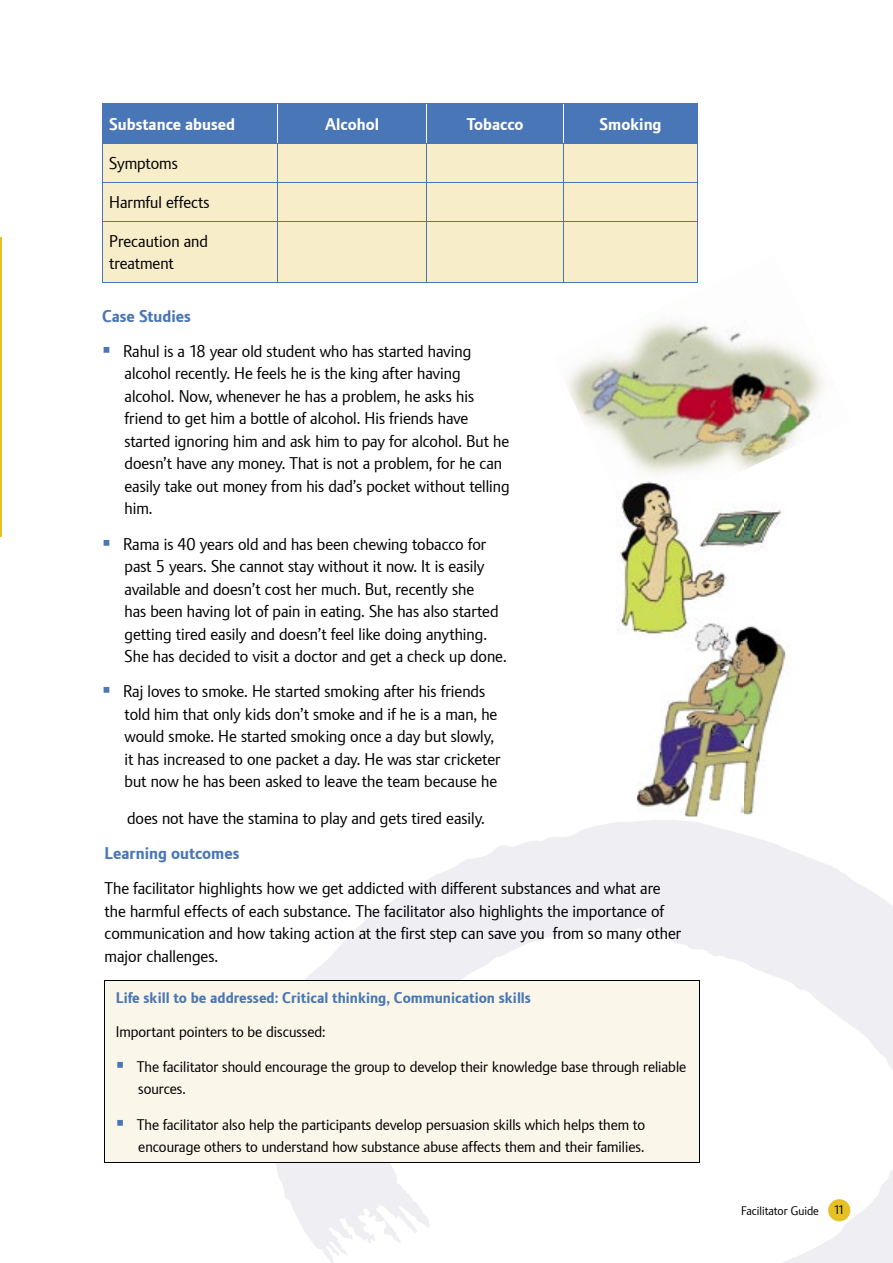
<style>
.page{position:relative;width:893px;height:1263px;background:#fff}
.page>*{position:absolute;margin:0;border:0;box-sizing:border-box;transform-origin:0 0}
.t1{font:16.5px/22.5px "Plan";color:#000}
.t2{font:700 16.5px "Plan";color:#fff}
.t3{font:700 16.5px "Plan";color:#4976b6}
.t4{font:15px/22.5px "Plan";color:#000}
.t5{font:700 15px "Plan";color:#4976b6}
.t6{font:12px "Plan";color:#000}
.s1{color:#4976b6}
</style>
<div class="page">
<svg style="left:276px;top:820px;width:617px;height:443px"></svg>
<hr style="left:0;top:238px;width:2px;height:299px;background:#e6c126">
<div style="left:103px;top:105px;width:594px;height:38px;background:#4976b6"></div>
<div style="left:103px;top:144px;width:594px;height:139px;background:#f7edc9"></div>
<hr style="left:102px;top:104px;width:176px;height:1px;background:#4976b6">
<hr style="left:102px;top:104px;width:1px;height:39px;background:#4976b6">
<hr style="left:278px;top:104px;width:148px;height:1px;background:#4976b6">
<hr style="left:426px;top:104px;width:138px;height:1px;background:#4976b6">
<hr style="left:564px;top:104px;width:134px;height:1px;background:#4976b6">
<hr style="left:697px;top:104px;width:1px;height:39px;background:#4976b6">
<hr style="left:102px;top:143px;width:176px;height:1px;background:#4976b6">
<hr style="left:102px;top:143px;width:1px;height:39px;background:#4976b6">
<hr style="left:278px;top:143px;width:148px;height:1px;background:#4976b6">
<hr style="left:277px;top:143px;width:1px;height:39px;background:#4976b6">
<hr style="left:426px;top:143px;width:138px;height:1px;background:#4976b6">
<hr style="left:426px;top:143px;width:1px;height:39px;background:#4976b6">
<hr style="left:564px;top:143px;width:134px;height:1px;background:#4976b6">
<hr style="left:563px;top:143px;width:1px;height:39px;background:#4976b6">
<hr style="left:697px;top:143px;width:1px;height:39px;background:#4976b6">
<hr style="left:102px;top:182px;width:176px;height:1px;background:#4976b6">
<hr style="left:102px;top:183px;width:1px;height:38px;background:#4976b6">
<hr style="left:278px;top:182px;width:148px;height:1px;background:#4976b6">
<hr style="left:277px;top:183px;width:1px;height:38px;background:#4976b6">
<hr style="left:426px;top:182px;width:138px;height:1px;background:#4976b6">
<hr style="left:426px;top:183px;width:1px;height:38px;background:#4976b6">
<hr style="left:564px;top:182px;width:134px;height:1px;background:#4976b6">
<hr style="left:563px;top:183px;width:1px;height:38px;background:#4976b6">
<hr style="left:697px;top:183px;width:1px;height:38px;background:#4976b6">
<hr style="left:102px;top:221px;width:176px;height:1px;background:#4976b6">
<hr style="left:102px;top:222px;width:1px;height:61px;background:#4976b6">
<hr style="left:278px;top:221px;width:148px;height:1px;background:#4976b6">
<hr style="left:277px;top:222px;width:1px;height:61px;background:#4976b6">
<hr style="left:426px;top:221px;width:138px;height:1px;background:#4976b6">
<hr style="left:426px;top:222px;width:1px;height:61px;background:#4976b6">
<hr style="left:564px;top:221px;width:134px;height:1px;background:#4976b6">
<hr style="left:563px;top:222px;width:1px;height:61px;background:#4976b6">
<hr style="left:697px;top:222px;width:1px;height:61px;background:#4976b6">
<hr style="left:102px;top:283px;width:176px;height:1px;background:#4976b6">
<hr style="left:278px;top:283px;width:148px;height:1px;background:#4976b6">
<hr style="left:426px;top:283px;width:138px;height:1px;background:#4976b6">
<hr style="left:277px;top:104px;width:1px;height:39px;background:#fff">
<hr style="left:426px;top:104px;width:1px;height:39px;background:#fff">
<hr style="left:563px;top:104px;width:1px;height:39px;background:#fff">
<img style="left:553px;top:275px;width:177px;height:160px">
<img style="left:730px;top:332px;width:93px;height:88px">
<img style="left:610px;top:399px;width:197px;height:77px">
<img style="left:617px;top:509px;width:166px;height:124px">
<img style="left:617px;top:480px;width:106px;height:43px">
<div style="left:105px;top:981px;width:594px;height:182px;background:#fbf6ea"></div>
<hr style="left:105px;top:980px;width:595px;height:1px;background:#000">
<hr style="left:105px;top:981px;width:1px;height:181px;background:#000">
<hr style="left:699px;top:981px;width:1px;height:181px;background:#000">
<hr style="left:105px;top:1162px;width:595px;height:1px;background:#000">
<img style="left:637px;top:640px;width:149px;height:176px">
<img style="left:637px;top:616px;width:146px;height:24px">
<p class="t2" style="left:109px;top:114px;width:127px">Substance abused</p>
<p class="t2" style="left:325px;top:114px;width:55px">Alcohol</p>
<p class="t2" style="left:466px;top:114px;width:59px">Tobacco</p>
<p class="t2" style="left:599px;top:114px;width:64px">Smoking</p>
<p class="t1" style="left:109px;top:152px;width:70px">Symptoms</p>
<p class="t1" style="left:109px;top:191px;width:102px">Harmful effects</p>
<p class="t1" style="left:109px;top:230px;width:100px">Precaution and treatment</p>
<p class="t3" style="left:102px;top:306px;width:90px">Case Studies</p>
<p class="t1" style="left:125px;top:340px;width:387px;text-indent:-22px"><span class="s1">▪</span> Rahul is a 18 year old student who has started having alcohol recently. He feels he is the king after having alcohol. Now, whenever he has a problem, he asks his friend to get him a bottle of alcohol. His friends have started ignoring him and ask him to pay for alcohol. But he doesn’t have any money. That is not a problem, for he can easily take out money from his dad’s pocket without telling him.</p>
<p class="t1" style="left:125px;top:533px;width:384px;text-indent:-23px"><span class="s1">▪</span> Rama is 40 years old and has been chewing tobacco for past 5 years. She cannot stay without it now. It is easily available and doesn’t cost her much. But, recently she<br>has been having lot of pain in eating. She has also started getting tired easily and doesn’t feel like doing anything.<br>She has decided to visit a doctor and get a check up done.</p>
<p class="t1" style="left:125px;top:680px;width:378px;text-indent:-23px"><span class="s1">▪</span> Raj loves to smoke. He started smoking after his friends told him that only kids don’t smoke and if he is a man, he would smoke. He started smoking once a day but slowly, it has increased to one packet a day. He was star cricketer but now he has been asked to leave the team because he</p>
<p class="t1" style="left:127px;top:807px;width:359px">does not have the stamina to play and gets tired easily.</p>
<p class="t3" style="left:105px;top:843px;width:136px">Learning outcomes</p>
<p class="t1" style="left:105px;top:877px;width:578px">The facilitator highlights how we get addicted with different substances and what are the harmful effects of each substance. The facilitator also highlights the importance of communication and how taking action at the first step can save you from so many other major challenges.</p>
<p class="t5" style="left:116px;top:989px;width:417px">Life skill to be addressed: Critical thinking, Communication skills</p>
<p class="t4" style="left:116px;top:1020px;width:211px">Important pointers to be discussed:</p>
<p class="t4" style="left:138px;top:1055px;width:549px;text-indent:-22px"><span class="s1">▪</span> The facilitator should encourage the group to develop their knowledge base through reliable sources.</p>
<p class="t4" style="left:116px;top:1113px;width:531px;text-align:right"><span class="s1">▪</span> The facilitator also help the participants develop persuasion skills which helps them to encourage others to understand how substance abuse affects them and their families.</p>
<p class="t6" style="left:741px;top:1204px;width:105px">Facilitator Guide 11</p>
</div>
